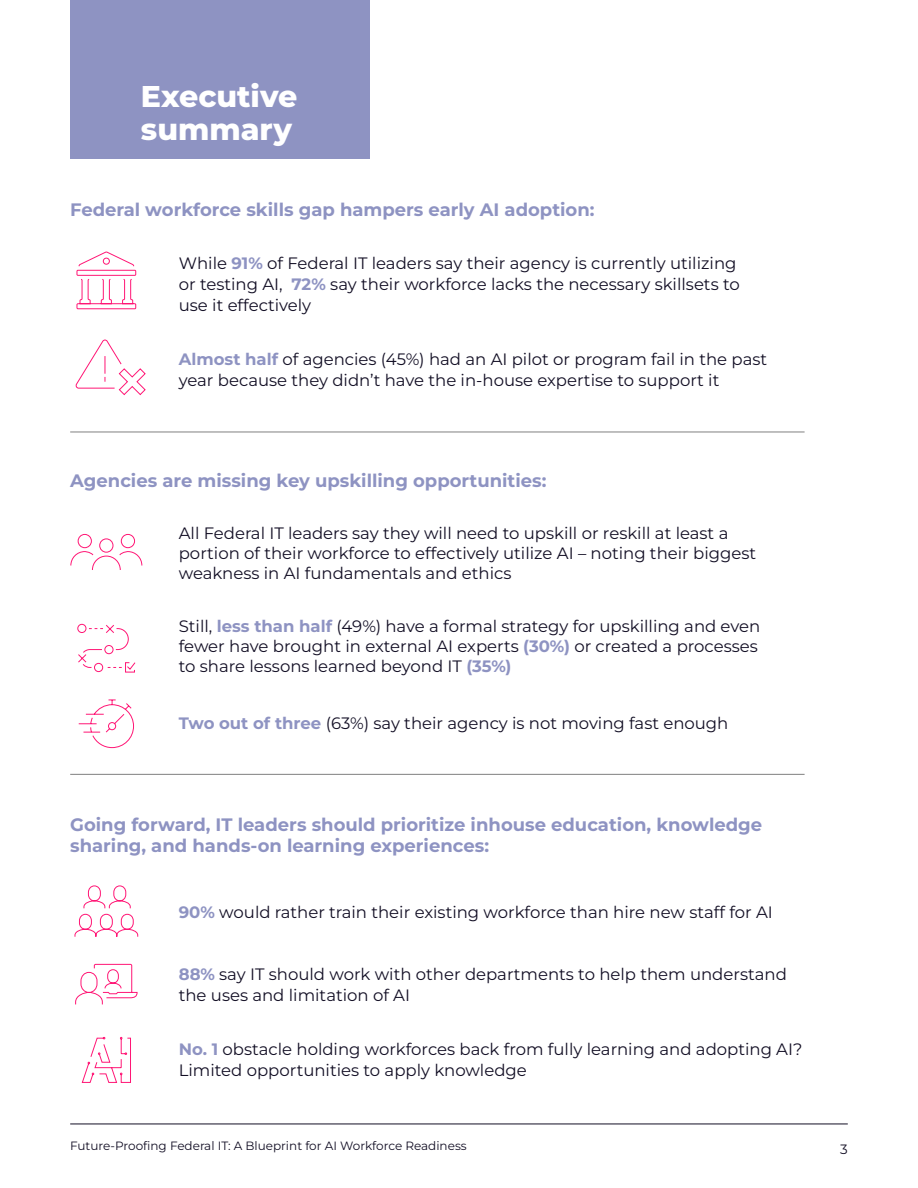
<style>
.page{position:relative;width:918px;height:1188px;background:#fff}
.page>*{position:absolute;margin:0;border:0;box-sizing:border-box;transform-origin:0 0}
.t1{font:800 30px/33px "Montserrat";color:#fff}
.t2{font:700 18px/21px "Montserrat";color:#8e93c2}
.t3{font:16.5px/21px "Montserrat";color:#130f25}
.t4{font:13.5px "Montserrat";color:#130f25}
.t5{font:12px "Montserrat";color:#130f25}
.s1{font-weight:700;color:#8e93c2}
</style>
<div class="page">
<hr style="left:70px;top:1124px;width:778px;height:1px;background:#130f25">
<hr style="left:70px;top:432px;width:735px;height:1px;background:#808080">
<div style="left:70px;top:0;width:299px;height:159px;background:#8e93c2"></div>
<hr style="left:70px;top:774px;width:735px;height:1px;background:#808080">
<svg style="left:70px;top:534px;width:73px;height:36px"></svg>
<svg style="left:77px;top:623px;width:59px;height:50px"></svg>
<svg style="left:78px;top:699px;width:56px;height:50px"></svg>
<svg style="left:74px;top:885px;width:65px;height:52px"></svg>
<svg style="left:75px;top:963px;width:63px;height:42px"></svg>
<svg style="left:81px;top:1036px;width:50px;height:47px"></svg>
<svg style="left:76px;top:251px;width:61px;height:59px"></svg>
<svg style="left:75px;top:339px;width:71px;height:57px"></svg>
<h1 class="t1" style="left:141px;top:79px;width:158px">Executive summary</h1>
<p class="t2" style="left:70px;top:198px;width:526px">Federal workforce skills gap hampers early AI adoption:</p>
<p class="t3" style="left:179px;top:252px;width:562px">While <span class="s1">91%</span> of Federal IT leaders say their agency is currently utilizing or testing AI, <span class="s1">72%</span> say their workforce lacks the necessary skillsets to use it effectively</p>
<p class="t3" style="left:179px;top:348px;width:590px"><span class="s1">Almost half</span> of agencies (45%) had an AI pilot or program fail in the past year because they didn’t have the in-house expertise to support it</p>
<p class="t2" style="left:70px;top:469px;width:478px">Agencies are missing key upskilling opportunities:</p>
<p class="t3" style="left:179px;top:523px;width:579px;line-height:19.8px">All Federal IT leaders say they will need to upskill or reskill at least a portion of their workforce to effectively utilize AI – noting their biggest weakness in AI fundamentals and ethics</p>
<p class="t3" style="left:179px;top:616px;width:583px;line-height:19.8px">Still, <span class="s1">less than half</span> (49%) have a formal strategy for upskilling and even fewer have brought in external AI experts <span class="s1">(30%)</span> or created a processes to share lessons learned beyond IT <span class="s1">(35%)</span></p>
<p class="t3" style="left:179px;top:712px;width:551px"><span class="s1">Two out of three</span> (63%) say their agency is not moving fast enough</p>
<p class="t2" style="left:70px;top:813px;width:694px">Going forward, IT leaders should prioritize inhouse education, knowledge sharing, and hands-on learning experiences:</p>
<p class="t3" style="left:179px;top:901px;width:596px"><span class="s1">90%</span> would rather train their existing workforce than hire new staff for AI</p>
<p class="t3" style="left:179px;top:963px;width:610px"><span class="s1">88%</span> say IT should work with other departments to help them understand the uses and limitation of AI</p>
<p class="t3" style="left:179px;top:1038px;width:625px"><span class="s1">No. 1</span> obstacle holding workforces back from fully learning and adopting AI?<br>Limited opportunities to apply knowledge</p>
<p class="t5" style="left:70px;top:1137px;width:398px">Future-Proofing Federal IT: A Blueprint for AI Workforce Readiness</p>
<p class="t4" style="left:840px;top:1140px;width:9px">3</p>
</div>
